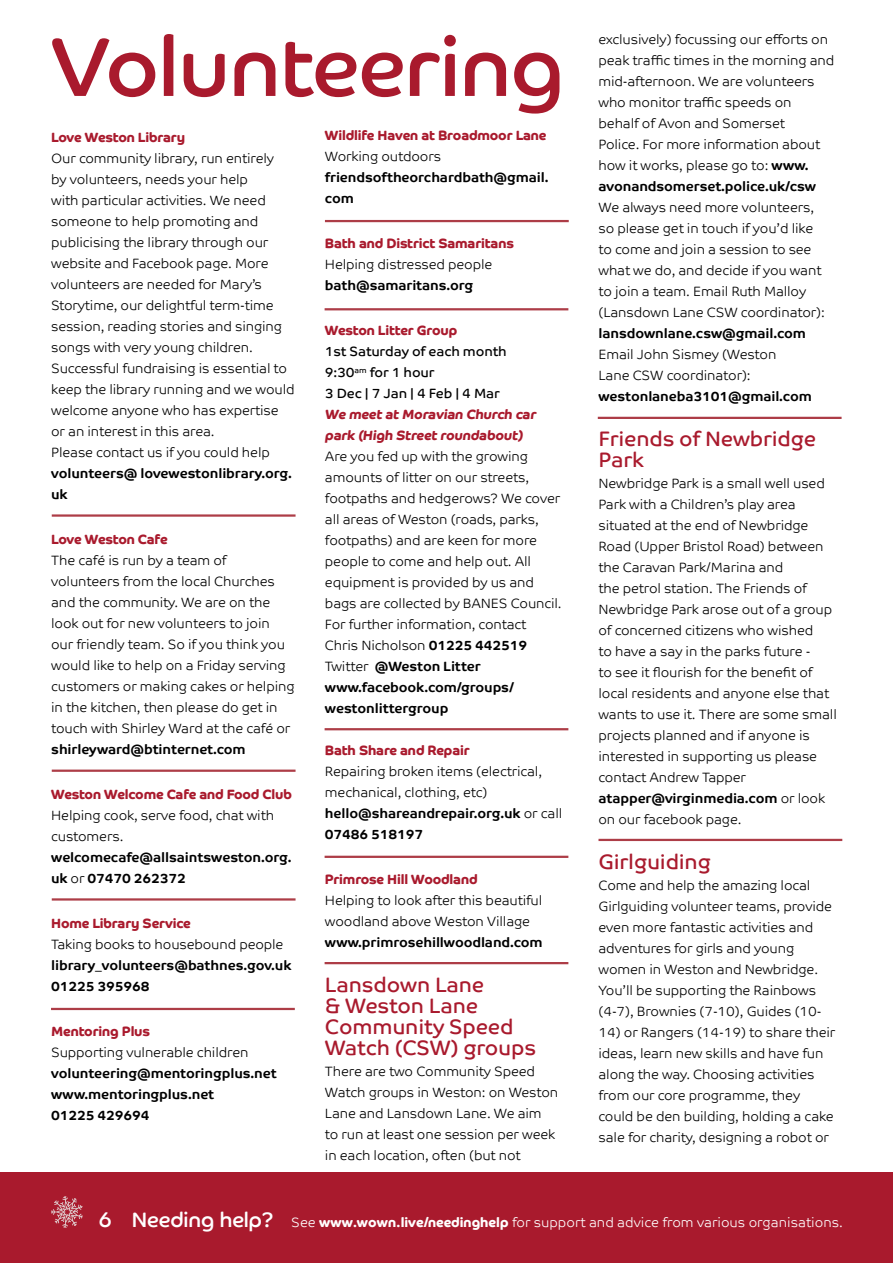
<style>
.page{position:relative;width:893px;height:1263px;background:#fff}
.page>*{position:absolute;margin:0;border:0;box-sizing:border-box;transform-origin:0 0}
.t1{font:84px "Co Headline";color:#a91a2d}
.t2{font:21px/21px "Co Text";letter-spacing:-.01em;color:#a91a2d}
.t3{font:21px "Co Headline";color:#fff}
.t4{font:300 13.5px/21px "Co Text";letter-spacing:-.01em;color:#000}
.t5{font:700 13.5px/21px "Co Text";letter-spacing:-.01em;color:#000}
.t6{font:700 13.5px/21px "Co Headline";letter-spacing:-.01em;color:#a91a2d}
.t7{font:300 13.5px "Co Text";color:#fff}
.t8{font:13.5px/21px "Co Text";letter-spacing:-.01em;color:#000}
.s1{font-weight:300}
.s2{font-weight:700}
.s3{font-family:"Co Headline";font-weight:400;font-size:21px}
.s4{font-family:"Co Headline";font-weight:700}
</style>
<div class="page">
<div style="left:0;top:1172px;width:893px;height:91px;background:#a91a2d"></div>
<svg style="left:51px;top:1196px;width:32px;height:32px"></svg>
<hr style="left:52px;top:514px;width:244px;height:3px;background:#ad3d47">
<hr style="left:52px;top:769px;width:244px;height:3px;background:#ad3d47">
<hr style="left:52px;top:898px;width:244px;height:2px;background:#ad3d47">
<hr style="left:51px;top:1008px;width:244px;height:2px;background:#ad3d47">
<hr style="left:325px;top:220px;width:244px;height:2px;background:#ad3d47">
<hr style="left:325px;top:308px;width:243px;height:2px;background:#ad3d47">
<hr style="left:325px;top:728px;width:243px;height:2px;background:#ad3d47">
<hr style="left:325px;top:856px;width:243px;height:2px;background:#ad3d47">
<hr style="left:325px;top:962px;width:243px;height:2px;background:#ad3d47">
<hr style="left:598px;top:417px;width:244px;height:2px;background:#ad3d47">
<hr style="left:598px;top:839px;width:244px;height:2px;background:#ad3d47">
<h1 class="t1" style="left:52px;top:18px;width:513px">Volunteering</h1>
<p class="t6" style="left:51px;top:126px;width:135px">Love Weston Library</p>
<p class="t4" style="left:51px;top:147px;width:245px">Our community library, run entirely<br>by volunteers, needs your help<br>with particular activities. We need someone to help promoting and publicising the library through our website and Facebook page. More volunteers are needed for Mary’s Storytime, our delightful term-time session, reading stories and singing songs with very young children.<br>Successful fundraising is essential to keep the library running and we would welcome anyone who has expertise or an interest in this area.<br>Please contact us if you could help</p>
<p class="t5" style="left:51px;top:462px;width:242px">volunteers@ lovewestonlibrary.org. uk</p>
<p class="t6" style="left:51px;top:528px;width:118px">Love Weston Cafe</p>
<p class="t4" style="left:51px;top:549px;width:245px">The café is run by a team of volunteers from the local Churches and the community. We are on the look out for new volunteers to join our friendly team. So if you think you would like to help on a Friday serving customers or making cakes or helping in the kitchen, then please do get in touch with Shirley Ward at the café or</p>
<p class="t5" style="left:51px;top:738px;width:196px">shirleyward@btinternet.com</p>
<p class="t6" style="left:51px;top:783px;width:242px">Weston Welcome Cafe and Food Club</p>
<p class="t4" style="left:51px;top:804px;width:224px">Helping cook, serve food, chat with customers.</p>
<p class="t5" style="left:51px;top:847px;width:242px">welcomecafe@allsaintsweston.org. uk <span class="s1">or</span> 07470 262372</p>
<p class="t6" style="left:51px;top:913px;width:141px">Home Library Service</p>
<p class="t4" style="left:51px;top:934px;width:234px">Taking books to housebound people</p>
<p class="t5" style="left:51px;top:955px;width:242px">library_volunteers@bathnes.gov.uk<br>01225 395968</p>
<p class="t6" style="left:51px;top:1021px;width:100px">Mentoring Plus</p>
<p class="t4" style="left:51px;top:1042px;width:199px">Supporting vulnerable children</p>
<p class="t5" style="left:51px;top:1063px;width:227px">volunteering@mentoringplus.net www.mentoringplus.net<br>01225 429694</p>
<p class="t6" style="left:325px;top:125px;width:223px">Wildlife Haven at Broadmoor Lane</p>
<p class="t4" style="left:325px;top:146px;width:118px">Working outdoors</p>
<p class="t5" style="left:325px;top:167px;width:225px">friendsoftheorchardbath@gmail. com</p>
<p class="t6" style="left:325px;top:233px;width:191px">Bath and District Samaritans</p>
<p class="t4" style="left:325px;top:254px;width:169px">Helping distressed people</p>
<p class="t5" style="left:325px;top:275px;width:150px">bath@samaritans.org</p>
<p class="t6" style="left:325px;top:320px;width:134px">Weston Litter Group</p>
<p class="t8" style="left:325px;top:341px;width:183px">1st Saturday of each month<br>9:30<sup>am</sup> for 1 hour<br>3 Dec | 7 Jan | 4 Feb | 4 Mar</p>
<p class="t6" style="left:325px;top:404px;width:215px">We meet at Moravian Church car park (High Street roundabout)</p>
<p class="t4" style="left:325px;top:446px;width:238px">Are you fed up with the growing amounts of litter on our streets, footpaths and hedgerows? We cover all areas of Weston (roads, parks, footpaths) and are keen for more people to come and help out. All equipment is provided by us and bags are collected by BANES Council.<br>For further information, contact<br>Chris Nicholson <span class="s2">01225 442519<br></span>Twitter <span class="s2">@Weston Litter www.facebook.com/groups/ westonlittergroup</span></p>
<p class="t6" style="left:325px;top:740px;width:146px">Bath Share and Repair</p>
<p class="t4" style="left:325px;top:761px;width:239px">Repairing broken items (electrical, mechanical, clothing, etc) <span class="s2">hello@shareandrepair.org.uk</span> or call<br><span class="s2">07486 518197</span></p>
<p class="t6" style="left:325px;top:869px;width:154px">Primrose Hill Woodland</p>
<p class="t4" style="left:325px;top:890px;width:219px">Helping to look after this beautiful woodland above Weston Village</p>
<p class="t5" style="left:325px;top:932px;width:219px">www.primrosehillwoodland.com</p>
<h2 class="t2" style="left:325px;top:974px;width:213px">Lansdown Lane<br>&amp; Weston Lane<br>Community Speed<br>Watch (CSW) groups</h2>
<p class="t4" style="left:325px;top:1061px;width:235px">There are two Community Speed<br>Watch groups in Weston: on Weston<br>Lane and Lansdown Lane. We aim to run at least one session per week in each location, often (but not</p>
<p class="t4" style="left:598px;top:29px;width:237px">exclusively) focussing our efforts on peak traffic times in the morning and mid-afternoon. We are volunteers who monitor traffic speeds on behalf of Avon and Somerset<br>Police. For more information about how it works, please go to: <span class="s2">www. avonandsomerset.police.uk/csw</span></p>
<p class="t4" style="left:598px;top:197px;width:228px">We always need more volunteers, so please get in touch if you’d like to come and join a session to see what we do, and decide if you want to join a team. Email Ruth Malloy (Lansdown Lane CSW coordinator):</p>
<p class="t5" style="left:598px;top:323px;width:209px">lansdownlane.csw@gmail.com</p>
<p class="t4" style="left:598px;top:344px;width:179px">Email John Sismey (Weston<br>Lane CSW coordinator):</p>
<p class="t5" style="left:598px;top:386px;width:215px">westonlaneba3101@gmail.com</p>
<h2 class="t2" style="left:598px;top:428px;width:219px">Friends of Newbridge<br>Park</h2>
<p class="t4" style="left:598px;top:473px;width:240px">Newbridge Park is a small well used<br>Park with a Children’s play area situated at the end of Newbridge<br>Road (Upper Bristol Road) between the Caravan Park/Marina and<br>the petrol station. The Friends of<br>Newbridge Park arose out of a group of concerned citizens who wished<br>to have a say in the parks future -<br>to see it flourish for the benefit of local residents and anyone else that wants to use it. There are some small projects planned and if anyone is interested in supporting us please contact Andrew Tapper <span class="s2">atapper@virginmedia.com</span> or look on our facebook page.</p>
<h2 class="t2" style="left:598px;top:851px;width:114px">Girlguiding</h2>
<p class="t4" style="left:598px;top:875px;width:235px">Come and help the amazing local Girlguiding volunteer teams, provide even more fantastic activities and adventures for girls and young women in Weston and Newbridge.<br>You’ll be supporting the Rainbows (4-7), Brownies (7-10), Guides (10-</p>
<p class="t4" style="left:598px;top:1022px;width:238px">14) or Rangers (14-19) to share their ideas, learn new skills and have fun along the way. Choosing activities from our core programme, they could be den building, holding a cake sale for charity, designing a robot or</p>
<h2 class="t3" style="left:99px;top:1207px;width:14px">6</h2>
<p class="t7" style="left:132px;top:1214px;width:713px"><span class="s3">Needing help?</span> See <span class="s4">www.wown.live/needinghelp</span> for support and advice from various organisations.</p>
</div>
